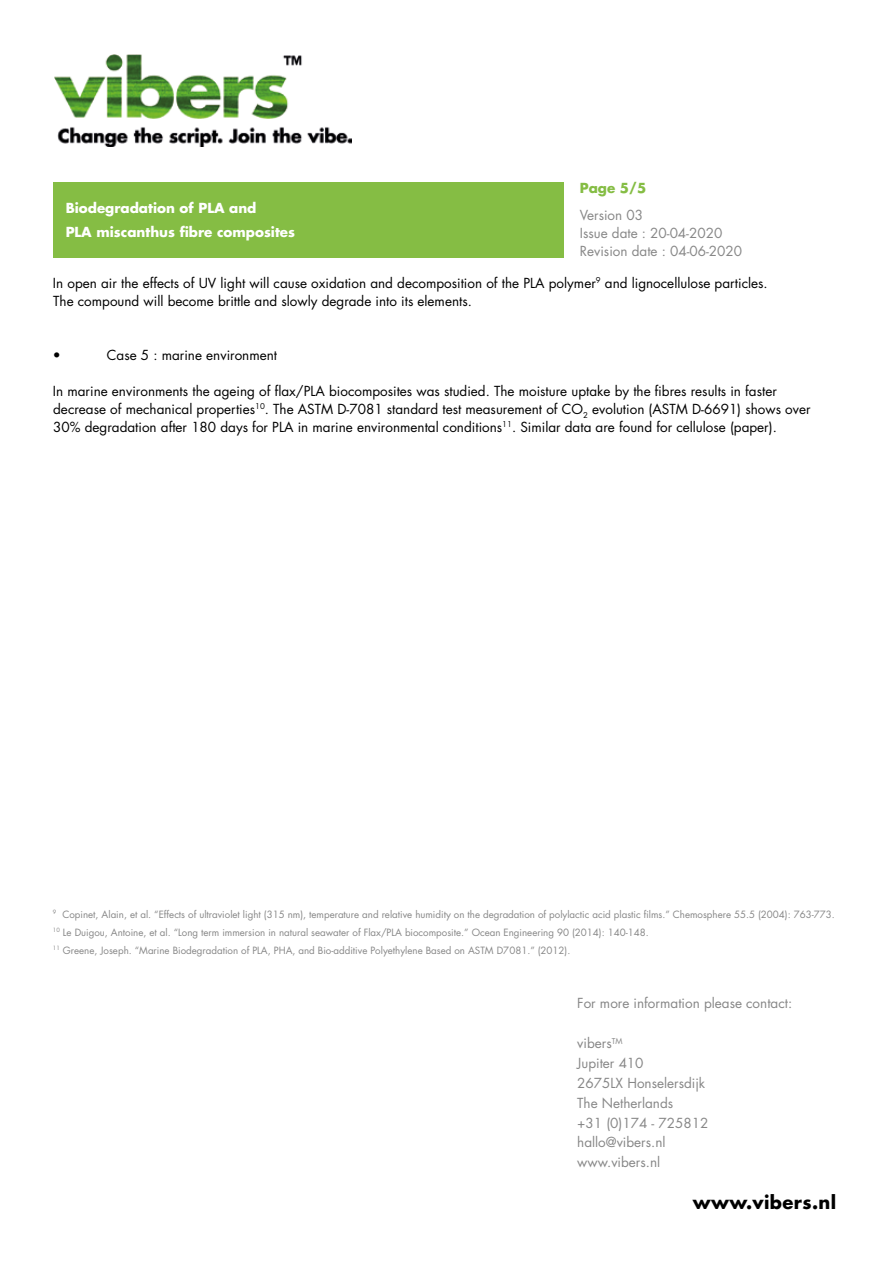
<style>
.page{position:relative;width:893px;height:1263px;background:#fff}
.page>*{position:absolute;margin:0;border:0;box-sizing:border-box;transform-origin:0 0}
.t1{font:700 18px "Futura Std";letter-spacing:.02em;color:#000}
.t2{font:13.5px/18px "Futura Std";color:#000}
.t3{font:13.5px/19.8px "Futura Std";color:#878787}
.t4{font:700 13.5px/24px "Futura Std";color:#fff}
.t5{font:700 13.5px "Futura Std";color:#85bd44}
.t6{font:9.75px/18px "Futura Std";color:#878787}
</style>
<div class="page">
<img style="left:54px;top:54px;width:298px;height:92px">
<div style="left:53px;top:182px;width:510px;height:75px;background:#85bd44"></div>
<p class="t4" style="left:66px;top:196px;width:231px">Biodegradation of PLA and<br>PLA miscanthus fibre composites</p>
<p class="t5" style="left:580px;top:179px;width:68px">Page 5/5</p>
<p class="t3" style="left:580px;top:206px;width:164px;line-height:18px">Version 03<br>Issue date : 20-04-2020<br>Revision date : 04-06-2020</p>
<p class="t2" style="left:53px;top:274px;width:716px">In open air the effects of UV light will cause oxidation and decomposition of the PLA polymer<sup>9</sup> and lignocellulose particles.<br>The compound will become brittle and slowly degrade into its elements.</p>
<p class="t2" style="left:53px;top:346px;width:9px">•</p>
<p class="t2" style="left:107px;top:346px;width:172px">Case 5 : marine environment</p>
<p class="t2" style="left:53px;top:382px;width:759px">In marine environments the ageing of flax/PLA biocomposites was studied. The moisture uptake by the fibres results in faster decrease of mechanical properties<sup>10</sup>. The ASTM D-7081 standard test measurement of CO<sub>2</sub> evolution (ASTM D-6691) shows over<br>30% degradation after 180 days for PLA in marine environmental conditions<sup>11</sup>. Similar data are found for cellulose (paper).</p>
<p class="t6" style="left:53px;top:905px;width:783px"><sup>9</sup> Copinet, Alain, et al. “Effects of ultraviolet light (315 nm), temperature and relative humidity on the degradation of polylactic acid plastic films.” Chemosphere 55.5 (2004): 763-773.<br><sup>10</sup> Le Duigou, Antoine, et al. “Long term immersion in natural seawater of Flax/PLA biocomposite.” Ocean Engineering 90 (2014): 140-148.<br><sup>11</sup> Greene, Joseph. “Marine Biodegradation of PLA, PHA, and Bio-additive Polyethylene Based on ASTM D7081.” (2012).</p>
<p class="t3" style="left:577px;top:994px;width:216px">For more information please contact:</p>
<p class="t3" style="left:577px;top:1033px;width:133px">vibers<sup>TM<br></sup>Jupiter 410<br>2675LX Honselersdijk<br>The Netherlands<br>+31 (0)174 - 725812 hallo@vibers.nl www.vibers.nl</p>
<h1 class="t1" style="left:693px;top:1190px;width:145px">www.vibers.nl</h1>
</div>
